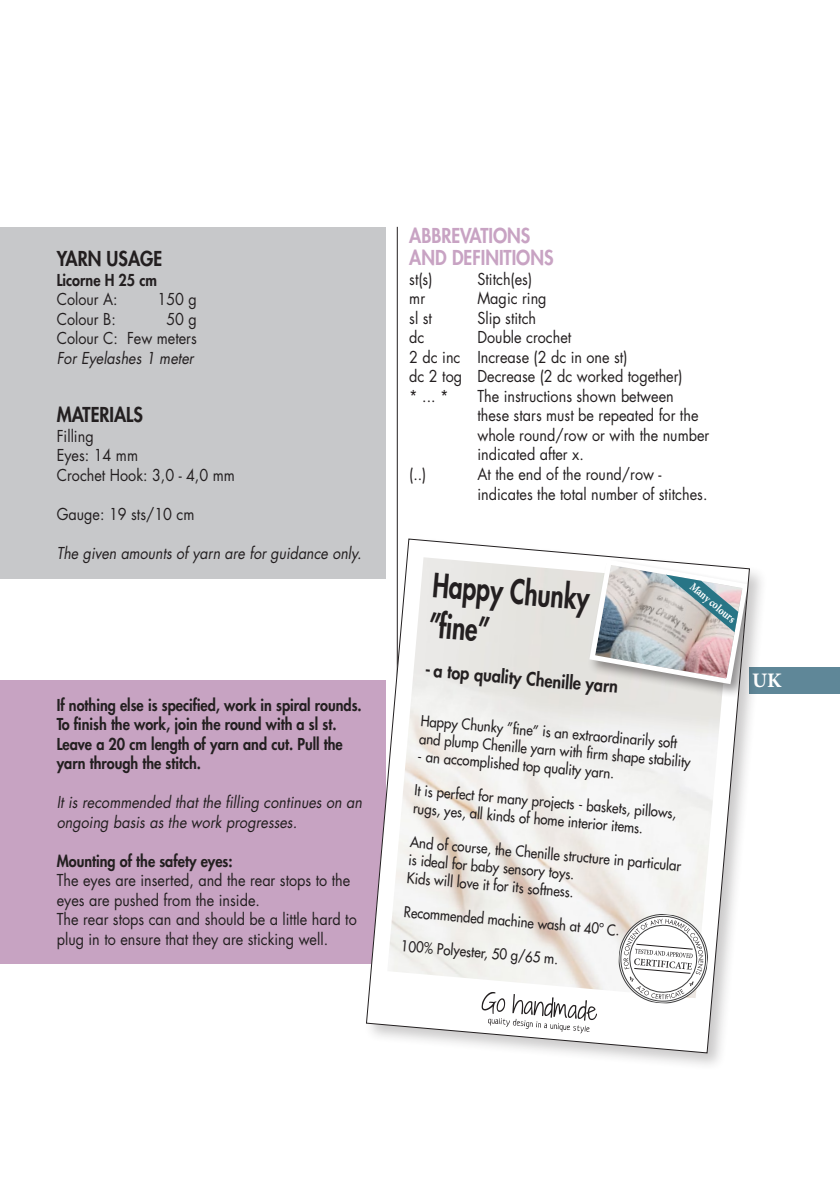
<style>
.page{position:relative;width:840px;height:1191px;background:#fff}
.page>*{position:absolute;margin:0;border:0;box-sizing:border-box;transform-origin:0 0}
.t1{font:800 32.6px/40.6px "Futura Std";color:#231f20;scale:.75 1}
.t2{font:700 20.6px "Minion Pro";color:#fff}
.t3{font:800 20px/22px "Futura Std";color:#c8a3c3;scale:.9 1}
.t4{font:800 20px "Futura Std";color:#231f20;scale:.9 1}
.t5{font:800 18px "Futura Std";color:#231f20;scale:.9 1}
.t6{font:16px/19.6px "Futura Std";color:#231f20;scale:.9 1}
.t7{font:800 16px/19.6px "Futura Std";color:#231f20;scale:.9 1}
.t8{font:italic 16px/19.6px "Futura Std";color:#231f20;scale:.9 1}
.t9{font:italic 16px "Futura Std";color:#231f20;scale:.89 1}
.t10{font:500 14.6px/18px "Futura Std";color:#231f20;scale:.9 1}
.t11{font:500 14.6px "Futura Std";color:#231f20;scale:.89 1}
.t12{font:700 11.8px "Minion Pro";color:#fff;scale:.85 1}
</style>
<div class="page">
<hr style="left:397px;top:227px;width:1px;height:737px;background:#231f20">
<div style="left:0;top:680px;width:385px;height:284px;background:#c7a3c2"></div>
<div style="left:748px;top:666px;width:91px;height:27px;background:#5f8798"></div>
<div style="left:0;top:227px;width:385px;height:351px;background:#c7c8ca"></div>
<div style="left:363px;top:536px;width:405px;height:535px;background:#231f20;opacity:.24"></div>
<svg style="left:366px;top:538px;width:383px;height:515px"></svg>
<p class="t4" style="left:57px;top:246px;width:119px">YARN USAGE</p>
<p class="t7" style="left:57px;top:270px;width:113px">Licorne H 25 cm</p>
<p class="t6" style="left:57px;top:289px;width:69px">Colour A:</p>
<p class="t6" style="left:157px;top:289px;width:45px">150 g</p>
<p class="t6" style="left:57px;top:309px;width:67px">Colour B:</p>
<p class="t6" style="left:57px;top:309px;width:157px;text-align:right">50 g<br>Colour C: Few meters</p>
<p class="t8" style="left:57px;top:348px;width:153px">For Eyelashes 1 meter</p>
<p class="t4" style="left:57px;top:402px;width:97px">MATERIALS</p>
<p class="t6" style="left:57px;top:426px;width:199px">Filling<br>Eyes: 14 mm<br>Crochet Hook: 3,0 - 4,0 mm</p>
<p class="t6" style="left:57px;top:504px;width:154px">Gauge: 19 sts/10 cm</p>
<p class="t9" style="left:57px;top:542px;width:344px">The given amounts of yarn are for guidance only.</p>
<p class="t7" style="left:57px;top:695px;width:340px">If nothing else is specified, work in spiral rounds.<br>To finish the work, join the round with a sl st.<br>Leave a 20 cm length of yarn and cut. Pull the yarn through the stitch.</p>
<p class="t8" style="left:57px;top:793px;width:341px">It is recommended that the filling continues on an ongoing basis as the work progresses.</p>
<p class="t7" style="left:57px;top:851px;width:197px">Mounting of the safety eyes:</p>
<p class="t6" style="left:57px;top:871px;width:335px">The eyes are inserted, and the rear stops to the eyes are pushed from the inside.<br>The rear stops can and should be a little hard to plug in to ensure that they are sticking well.</p>
<p class="t3" style="left:409px;top:225px;width:162px">ABBREVATIONS<br>AND DEFINITIONS</p>
<p class="t6" style="left:409px;top:269px;width:27px">st(s)</p>
<p class="t6" style="left:477px;top:269px;width:62px">Stitch(es)</p>
<p class="t6" style="left:409px;top:289px;width:19px">mr</p>
<p class="t6" style="left:477px;top:289px;width:78px">Magic ring</p>
<p class="t6" style="left:409px;top:308px;width:27px">sl st</p>
<p class="t6" style="left:477px;top:308px;width:67px">Slip stitch</p>
<p class="t6" style="left:409px;top:328px;width:18px">dc</p>
<p class="t6" style="left:409px;top:328px;width:305px;text-indent:68px">Double crochet<br>2 dc inc Increase (2 dc in one st)<br>dc 2 tog Decrease (2 dc worked together) * ... *</p>
<p class="t6" style="left:477px;top:386px;width:259px">The instructions shown between these stars must be repeated for the whole round/row or with the number indicated after x.</p>
<p class="t6" style="left:409px;top:464px;width:21px">(..)</p>
<p class="t6" style="left:477px;top:464px;width:257px">At the end of the round/row - indicates the total number of stitches.</p>
<h1 class="t1" style="left:434px;top:564px;width:211px;rotate:5deg">Happy Chunky ”fi ne”</h1>
<p class="t5" style="left:426px;top:658px;width:216px;rotate:5deg">- a top quality Chenille yarn</p>
<p class="t10" style="left:421px;top:711px;width:304px;rotate:5deg">Happy Chunky ”fi ne” is an extraordinarily soft and plump Chenille yarn with fi rm shape stability</p>
<p class="t12" style="left:696px;top:578px;width:67px;rotate:40deg">Many colours</p>
<p class="t10" style="left:418px;top:747px;width:221px;rotate:5deg">- an accomplished top quality yarn.</p>
<p class="t10" style="left:415px;top:781px;width:293px;rotate:5deg">It is perfect for many projects - baskets, pillows, rugs, yes, all kinds of home interior items.</p>
<p class="t10" style="left:410px;top:833px;width:304px;rotate:5deg">And of course, the Chenille structure in particular is ideal for baby sensory toys.<br>Kids will love it for its softness.</p>
<p class="t11" style="left:404px;top:902px;width:244px;rotate:5deg">Recommended machine wash at 40º C.</p>
<p class="t10" style="left:401px;top:936px;width:177px;rotate:5deg">100% Polyester, 50 g/65 m.</p>
<p class="t2" style="left:751px;top:666px;width:31px">UK</p>
</div>
